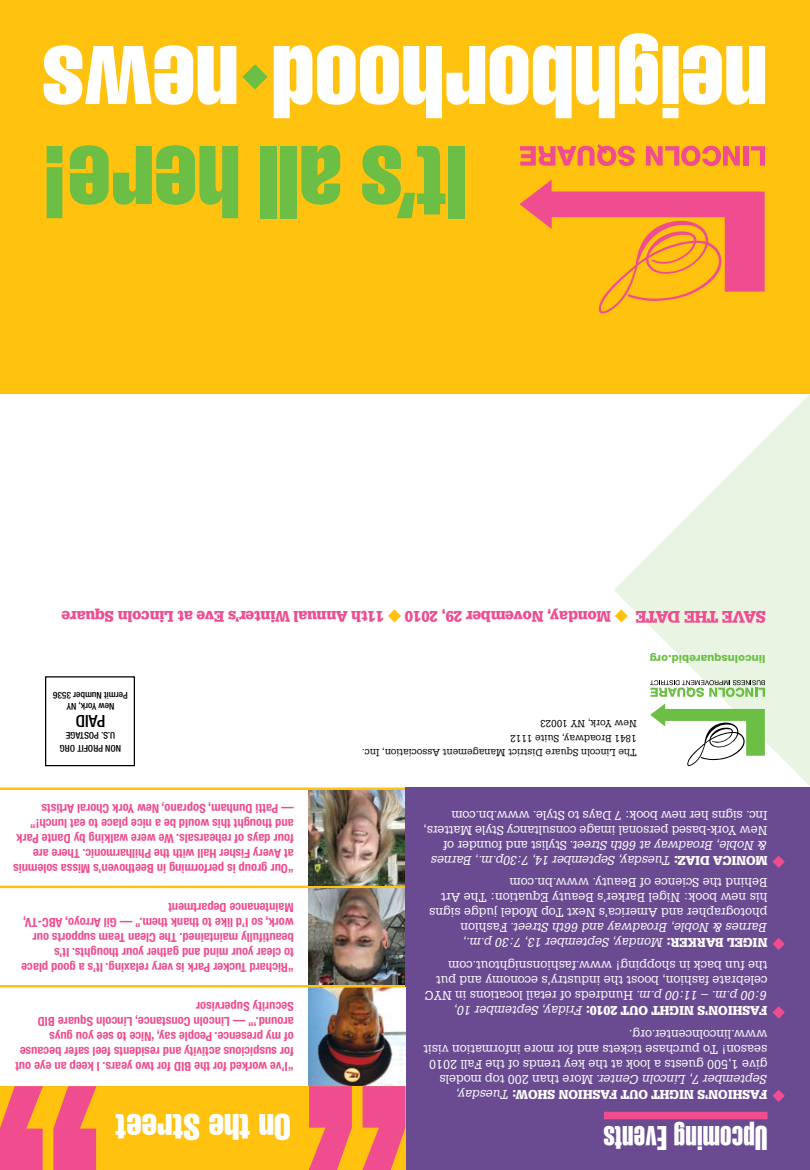
<style>
.page{position:relative;width:810px;height:1170px;background:#fff}
.page>*{position:absolute;margin:0;border:0;box-sizing:border-box;transform-origin:0 0}
.t1{font:extra-condensed 101.38px "Helvetica";color:#fff}
.t2{font:extra-condensed 101.38px "Helvetica";color:#6cbe45}
.t3{font:extra-condensed 36.25px "Helvetica";color:#fff}
.t4{font:33.75px "Helvetica Extra Compressed";letter-spacing:.01em;color:#fff}
.t5{font:500 condensed 16.88px "Helvetica Neue";color:#000}
.t6{font:900 16.25px "Glypha";letter-spacing:-.01em;color:#ef4d90}
.t7{font:900 15px "Glypha";letter-spacing:-.01em;color:#ef4d90}
.t8{font:12.5px/15px "Glypha";color:#fff}
.t9{font:700 condensed 12.5px/15px "Helvetica Neue";color:#ef4d90}
.t10{font:800 11.25px "Helvetica Neue";color:#6cbe45}
.t11{font:10px/14.4px "Glypha";color:#000}
.t12{font:500 condensed 9.38px/13.5px "Helvetica Neue";color:#000;text-align:center}
.s1{font-weight:900}
.s2{font-style:italic}
</style>
<div class="page">
<svg style="left:614px;top:394px;width:196px;height:392px;fill:#eaf4e3"></svg>
<div style="left:0;top:0;width:810px;height:394px;background:#ffc20e"></div>
<svg style="left:520px;top:180px;width:245px;height:134px"></svg>
<svg style="left:751px;top:146px;width:14px;height:20px"></svg>
<div style="left:743px;top:146px;width:5px;height:20px;background:#ef4d90"></div>
<svg style="left:646px;top:146px;width:94px;height:20px"></svg>
<svg style="left:520px;top:144px;width:115px;height:22px"></svg>
<svg style="left:243px;top:65px;width:24px;height:24px"></svg>
<div style="left:45px;top:676px;width:90px;height:90px;border:1px solid #000"></div>
<svg style="left:650px;top:703px;width:115px;height:64px"></svg>
<svg style="left:650px;top:680px;width:115px;height:17px"></svg>
<div style="left:405px;top:788px;width:405px;height:382px;background:#6a4b92"></div>
<svg style="left:773px;top:1090px;width:12px;height:12px"></svg>
<svg style="left:773px;top:1006px;width:12px;height:13px"></svg>
<svg style="left:773px;top:938px;width:12px;height:12px"></svg>
<svg style="left:773px;top:856px;width:12px;height:12px"></svg>
<div style="left:604px;top:1112px;width:163px;height:7px;background:#ef4d90"></div>
<img style="left:309px;top:988px;width:96px;height:98px">
<hr style="left:0;top:886px;width:405px;height:2px;background:#ffc20e">
<div style="left:0;top:1086px;width:405px;height:84px;background:#ffc20e"></div>
<svg style="left:309px;top:1086px;width:96px;height:84px"></svg>
<svg style="left:0;top:1086px;width:96px;height:84px"></svg>
<hr style="left:0;top:985px;width:405px;height:3px;background:#ffc20e">
<hr style="left:0;top:788px;width:405px;height:2px;background:#ffc20e">
<img style="left:309px;top:888px;width:96px;height:97px">
<img style="left:309px;top:790px;width:96px;height:96px">
<svg style="left:615px;top:609px;width:13px;height:13px"></svg>
<svg style="left:388px;top:609px;width:13px;height:13px"></svg>
<h1 class="t1" style="left:767px;top:146px;width:727px;rotate:-180deg">neighborhood news</h1>
<h1 class="t2" style="left:467px;top:246px;width:427px;rotate:-180deg">It’s all here!</h1>
<p class="t7" style="left:384px;top:625px;width:324px;rotate:-180deg">11th Annual Winter’s Eve at Lincoln Square</p>
<p class="t7" style="left:611px;top:625px;width:207px;rotate:-180deg">Monday, November 29, 2010</p>
<h3 class="t6" style="left:766px;top:626px;width:132px;rotate:-180deg">Save the date</h3>
<p class="t12" style="left:128px;top:712px;width:76px;line-height:11.5px;rotate:-180deg">New York, NY<br>Permit Number 3536</p>
<h3 class="t5" style="left:105px;top:731px;width:31px;rotate:-180deg">PAID</h3>
<p class="t12" style="left:121px;top:755px;width:63px;rotate:-180deg">NON PROFIT ORG<br>U.S. POSTAGE</p>
<p class="t9" style="left:294px;top:816px;width:254px;rotate:-180deg">— Patti Dunham, Soprano, New York Choral Artists</p>
<p class="t9" style="left:294px;top:876px;width:282px;rotate:-180deg">“Our group is performing in Beethoven’s Missa solemnis at Avery Fisher Hall with the Philharmonic. There are four days of rehearsals. We were walking by Dante Park and thought this would be a nice place to eat lunch!”</p>
<p class="t9" style="left:294px;top:975px;width:274px;rotate:-180deg">“Richard Tucker Park is very relaxing. It’s a good place to clear your mind and gather your thoughts. It’s beautifully maintained. The Clean Team supports our work, so I’d like to thank them.” — Gil Arroyo, ABC-TV, Maintenance Department</p>
<p class="t9" style="left:294px;top:1074px;width:280px;rotate:-180deg">“I’ve worked for the BID for two years. I keep an eye out for suspicious activity and residents feel safer because of my presence. People say, ‘Nice to see you guys around.’” — Lincoln Constance, Lincoln Square BID Security Supervisor</p>
<h2 class="t3" style="left:291px;top:1150px;width:177px;rotate:-180deg">On the Street</h2>
<p class="t10" style="left:765px;top:665px;width:117px;rotate:-180deg">lincolnsquarebid.org</p>
<p class="t11" style="left:637px;top:760px;width:276px;rotate:-180deg">The Lincoln Square District Management Association, Inc.<br>1841 Broadway, Suite 1112<br>New York, NY 10023</p>
<p class="t8" style="left:767px;top:868px;width:345px;rotate:-180deg"><span class="s1">Monica Diaz:</span> <span class="s2">Tuesday, September 14, 7:30p.m., Barnes &amp; Noble, Broadway at 66th Street.</span> Stylist and founder of New York-based personal image consultancy Style Matters, Inc. signs her new book: 7 Days to Style. www.bn.com</p>
<p class="t8" style="left:767px;top:950px;width:340px;rotate:-180deg"><span class="s1">Nigel Barker:</span> <span class="s2">Monday, September 13, 7:30 p.m., Barnes &amp; Noble, Broadway and 66th Street.</span> Fashion photographer and America’s Next Top Model judge signs his new book: Nigel Barker’s Beauty Equation: The Art Behind the Science of Beauty. www.bn.com</p>
<p class="t8" style="left:767px;top:1018px;width:344px;rotate:-180deg"><span class="s1">Fashion’s Night Out 2010:</span> <span class="s2">Friday, September 10,<br>6:00 p.m. – 11:00 p.m.</span> Hundreds of retail locations in NYC celebrate fashion, boost the industry’s economy and put the fun back in shopping! www.fashionsnightout.com</p>
<p class="t8" style="left:767px;top:1102px;width:345px;rotate:-180deg"><span class="s1">Fashion’s Night Out Fashion Show:</span> <span class="s2">Tuesday, September 7, Lincoln Center.</span> More than 200 top models give 1,500 guests a look at the key trends of the Fall 2010 season! To purchase tickets and for more information visit www.lincolncenter.org.</p>
<h3 class="t4" style="left:767px;top:1158px;width:165px;rotate:-180deg">Upcoming Events</h3>
</div>
